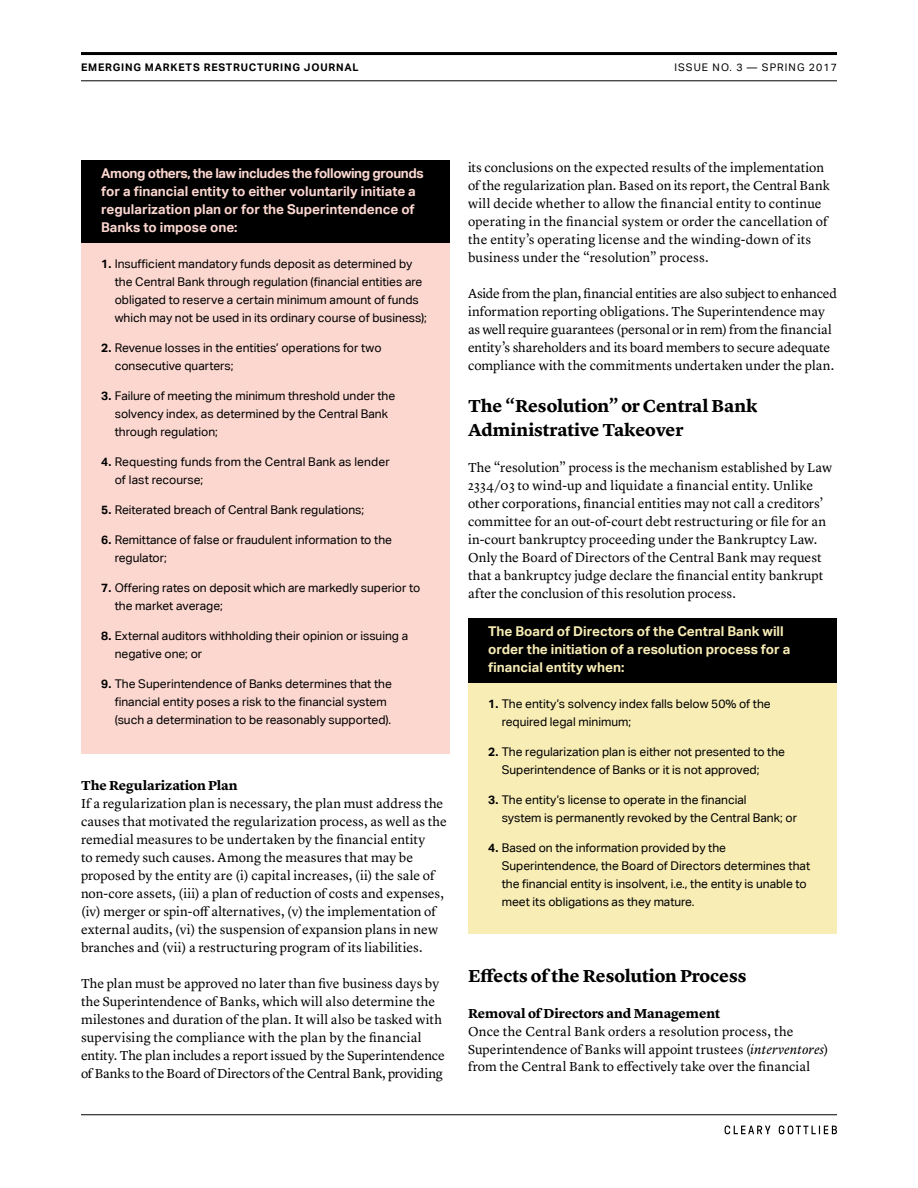
<style>
.page{position:relative;width:918px;height:1188px;background:#fff}
.page>*{position:absolute;margin:0;border:0;box-sizing:border-box;transform-origin:0 0}
._01_Heading_-_Level{font:700 18px/24px "Lyon Text";color:#000}
._06_Body_Text_-_Lyon{font:13.5px/18px "Lyon Text";letter-spacing:.005em;color:#000}
.t1{font:700 13.5px/18px "Aktiv Grotesk";color:#fcd7d0}
.t2{font:700 13.5px/18px "Aktiv Grotesk";color:#f8edb5}
._02_Heading_-_Level{font:700 13.5px "Lyon Text";letter-spacing:-.005em;color:#000}
.t3{font:12px/18px "Aktiv Grotesk";color:#000}
.t4{font:700 10.5px "Aktiv Grotesk";letter-spacing:.075em;color:#000}
.t5{font:10.5px "Aktiv Grotesk";letter-spacing:.1em;color:#000}
.s1{font-weight:700}
.s2{font-style:italic}
</style>
<div class="page">
<hr style="left:81px;top:52px;width:756px;height:3px;background:#000">
<hr style="left:81px;top:80px;width:756px;height:1px;background:#000">
<hr style="left:81px;top:1114px;width:756px;height:1px;background:#000">
<svg style="left:725px;top:1126px;width:45px;height:8px"></svg>
<svg style="left:779px;top:1126px;width:58px;height:8px"></svg>
<div style="left:81px;top:162px;width:369px;height:592px;background:#fcd7d0"></div>
<div style="left:81px;top:161px;width:369px;height:82px;background:#000"></div>
<div style="left:468px;top:620px;width:369px;height:314px;background:#f8edb5"></div>
<div style="left:468px;top:619px;width:369px;height:64px;background:#000"></div>
<p class="t4" style="left:81px;top:61px;width:279px">EMERGING MARKETS RESTRUCTURING JOURNAL</p>
<p class="t5" style="left:674px;top:61px;width:164px">ISSUE NO. 3 — SPRING 2017</p>
<p class="t1" style="left:101px;top:164px;width:324px">Among others, the law includes the following grounds for a financial entity to either voluntarily initiate a regularization plan or for the Superintendence of Banks to impose one:</p>
<p class="t3" style="left:115px;top:255px;width:314px;text-indent:-14px"><span class="s1">1.</span> Insufficient mandatory funds deposit as determined by the Central Bank through regulation (financial entities are obligated to reserve a certain minimum amount of funds which may not be used in its ordinary course of business);</p>
<p class="t3" style="left:115px;top:339px;width:268px;text-indent:-14px"><span class="s1">2.</span> Revenue losses in the entities’ operations for two consecutive quarters;</p>
<p class="t3" style="left:115px;top:387px;width:282px;text-indent:-14px"><span class="s1">3.</span> Failure of meeting the minimum threshold under the solvency index, as determined by the Central Bank through regulation;</p>
<p class="t3" style="left:115px;top:453px;width:277px;text-indent:-14px"><span class="s1">4.</span> Requesting funds from the Central Bank as lender of last recourse;</p>
<p class="t3" style="left:101px;top:501px;width:264px"><span class="s1">5.</span> Reiterated breach of Central Bank regulations;</p>
<p class="t3" style="left:115px;top:531px;width:279px;text-indent:-14px"><span class="s1">6.</span> Remittance of false or fraudulent information to the regulator;</p>
<p class="t3" style="left:115px;top:579px;width:307px;text-indent:-14px"><span class="s1">7.</span> Offering rates on deposit which are markedly superior to the market average;</p>
<p class="t3" style="left:115px;top:627px;width:295px;text-indent:-14px"><span class="s1">8.</span> External auditors withholding their opinion or issuing a negative one; or</p>
<p class="t3" style="left:115px;top:675px;width:279px;text-indent:-14px"><span class="s1">9.</span> The Superintendence of Banks determines that the financial entity poses a risk to the financial system (such a determination to be reasonably supported).</p>
<p class="_02_Heading_-_Level" style="left:81px;top:775px;width:158px">The Regularization Plan</p>
<p class="_06_Body_Text_-_Lyon" style="left:81px;top:793px;width:367px">If a regularization plan is necessary, the plan must address the causes that motivated the regularization process, as well as the remedial measures to be undertaken by the financial entity<br>to remedy such causes. Among the measures that may be proposed by the entity are (i) capital increases, (ii) the sale of non-core assets, (iii) a plan of reduction of costs and expenses, (iv) merger or spin-off alternatives, (v) the implementation of external audits, (vi) the suspension of expansion plans in new branches and (vii) a restructuring program of its liabilities.</p>
<p class="_06_Body_Text_-_Lyon" style="left:81px;top:973px;width:365px">The plan must be approved no later than five business days by the Superintendence of Banks, which will also determine the milestones and duration of the plan. It will also be tasked with supervising the compliance with the plan by the financial entity. The plan includes a report issued by the Superintendence of Banks to the Board of Directors of the Central Bank, providing</p>
<p class="_06_Body_Text_-_Lyon" style="left:468px;top:158px;width:363px">its conclusions on the expected results of the implementation of the regularization plan. Based on its report, the Central Bank will decide whether to allow the financial entity to continue operating in the financial system or order the cancellation of the entity’s operating license and the winding-down of its business under the “resolution” process.</p>
<p class="_06_Body_Text_-_Lyon" style="left:468px;top:284px;width:371px">Aside from the plan, financial entities are also subject to enhanced information reporting obligations. The Superintendence may as well require guarantees (personal or in rem) from the financial entity’s shareholders and its board members to secure adequate compliance with the commitments undertaken under the plan.</p>
<p class="_01_Heading_-_Level" style="left:468px;top:393px;width:291px">The “Resolution” or Central Bank<br>Administrative Takeover</p>
<p class="_06_Body_Text_-_Lyon" style="left:468px;top:458px;width:365px">The “resolution” process is the mechanism established by Law 2334/03 to wind-up and liquidate a financial entity. Unlike other corporations, financial entities may not call a creditors’ committee for an out-of-court debt restructuring or file for an in-court bankruptcy proceeding under the Bankruptcy Law.<br>Only the Board of Directors of the Central Bank may request that a bankruptcy judge declare the financial entity bankrupt after the conclusion of this resolution process.</p>
<p class="t2" style="left:488px;top:622px;width:304px">The Board of Directors of the Central Bank will order the initiation of a resolution process for a financial entity when:</p>
<p class="t3" style="left:502px;top:695px;width:271px;text-indent:-14px"><span class="s1">1.</span> The entity’s solvency index falls below 50% of the required legal minimum;</p>
<p class="t3" style="left:502px;top:743px;width:285px;text-indent:-14px"><span class="s1">2.</span> The regularization plan is either not presented to the<br>Superintendence of Banks or it is not approved;</p>
<p class="t3" style="left:502px;top:791px;width:297px;text-indent:-14px"><span class="s1">3.</span> The entity’s license to operate in the financial<br>system is permanently revoked by the Central Bank; or</p>
<p class="t3" style="left:502px;top:839px;width:310px;text-indent:-14px"><span class="s1">4.</span> Based on the information provided by the Superintendence, the Board of Directors determines that the financial entity is insolvent, i.e., the entity is unable to meet its obligations as they mature.</p>
<p class="_01_Heading_-_Level" style="left:468px;top:962px;width:280px">Effects of the Resolution Process</p>
<p class="_02_Heading_-_Level" style="left:468px;top:1002px;width:254px">Removal of Directors and Management</p>
<p class="_06_Body_Text_-_Lyon" style="left:468px;top:1021px;width:362px">Once the Central Bank orders a resolution process, the<br>Superintendence of Banks will appoint trustees (<span class="s2">interventores</span>) from the Central Bank to effectively take over the financial</p>
</div>
